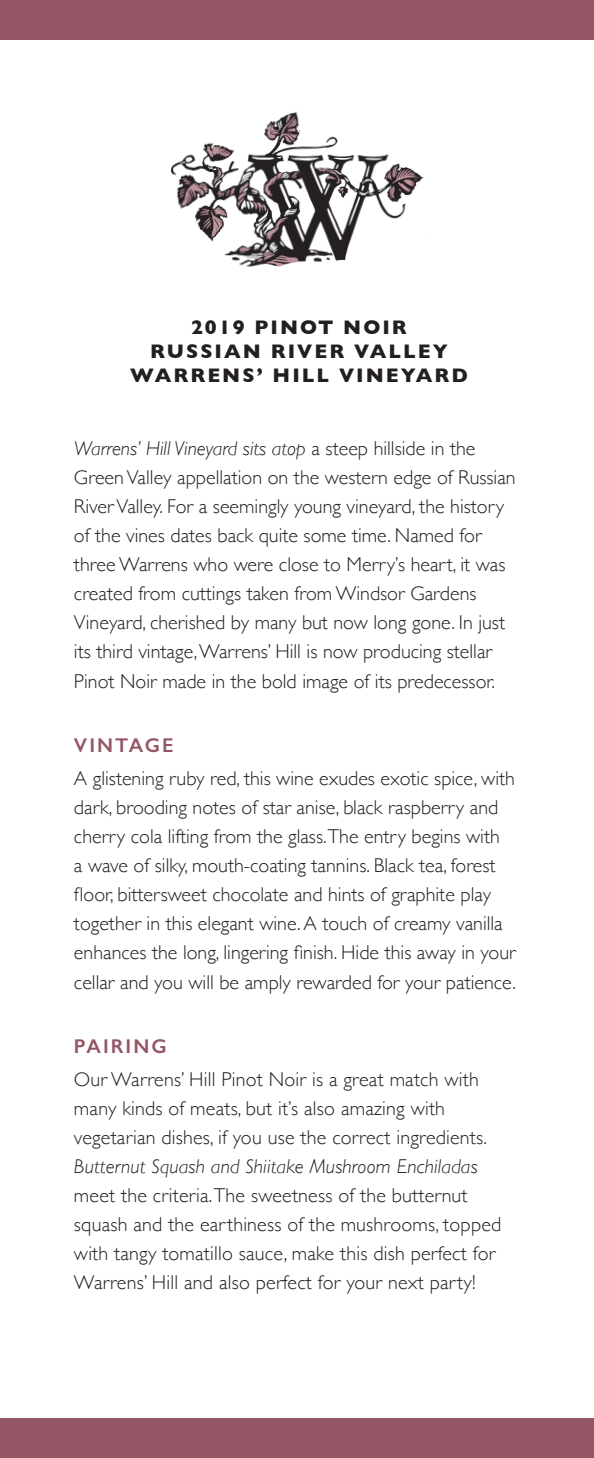
<style>
.page{position:relative;width:594px;height:1458px;background:#fff}
.page>*{position:absolute;margin:0;border:0;box-sizing:border-box;transform-origin:0 0}
.t1{font:300 20px/29.2px "Gill Sans";color:#231f20}
.t2{font:700 20px/24px "Gill Sans";letter-spacing:.1em;color:#231f20;text-align:center}
.t3{font:italic 300 20px "Gill Sans";letter-spacing:.01em;color:#231f20}
.t4{font:600 20px "Gill Sans";letter-spacing:.1em;color:#945565}
.s1{font-style:italic}
</style>
<div class="page">
<div style="left:0;top:0;width:594px;height:40px;background:#945565"></div>
<div style="left:0;top:1418px;width:594px;height:40px;background:#945565"></div>
<img style="left:171px;top:111px;width:253px;height:156px">
<p class="t2" style="left:130px;top:315px;width:339px">2019 PINOT NOIR<br>RUSSIAN RIVER VALLEY<br>WARRENS’ HILL VINEYARD</p>
<p class="t1" style="left:74px;top:433px;width:443px"><span class="s1">Warrens’ Hill Vineyard sits atop</span> a steep hillside in the Green Valley appellation on the western edge of Russian River Valley. For a seemingly young vineyard, the history of the vines dates back quite some time. Named for three Warrens who were close to Merry’s heart, it was created from cuttings taken from Windsor Gardens Vineyard, cherished by many but now long gone. In just its third vintage, Warrens’ Hill is now producing stellar Pinot Noir made in the bold image of its predecessor.</p>
<p class="t4" style="left:74px;top:733px;width:101px">VINTAGE</p>
<p class="t1" style="left:74px;top:763px;width:443px">A glistening ruby red, this wine exudes exotic spice, with dark, brooding notes of star anise, black raspberry and cherry cola lifting from the glass.The entry begins with<br>a wave of silky, mouth-coating tannins. Black tea, forest floor, bittersweet chocolate and hints of graphite play together in this elegant wine. A touch of creamy vanilla enhances the long, lingering finish. Hide this away in your cellar and you will be amply rewarded for your patience.</p>
<p class="t4" style="left:74px;top:1034px;width:94px">PAIRING</p>
<p class="t1" style="left:74px;top:1064px;width:415px">Our Warrens’ Hill Pinot Noir is a great match with many kinds of meats, but it’s also amazing with vegetarian dishes, if you use the correct ingredients.</p>
<p class="t3" style="left:74px;top:1155px;width:405px">Butternut Squash and Shiitake Mushroom Enchiladas</p>
<p class="t1" style="left:74px;top:1180px;width:429px">meet the criteria. The sweetness of the butternut squash and the earthiness of the mushrooms, topped with tangy tomatillo sauce, make this dish perfect for Warrens’ Hill and also perfect for your next party!</p>
</div>
